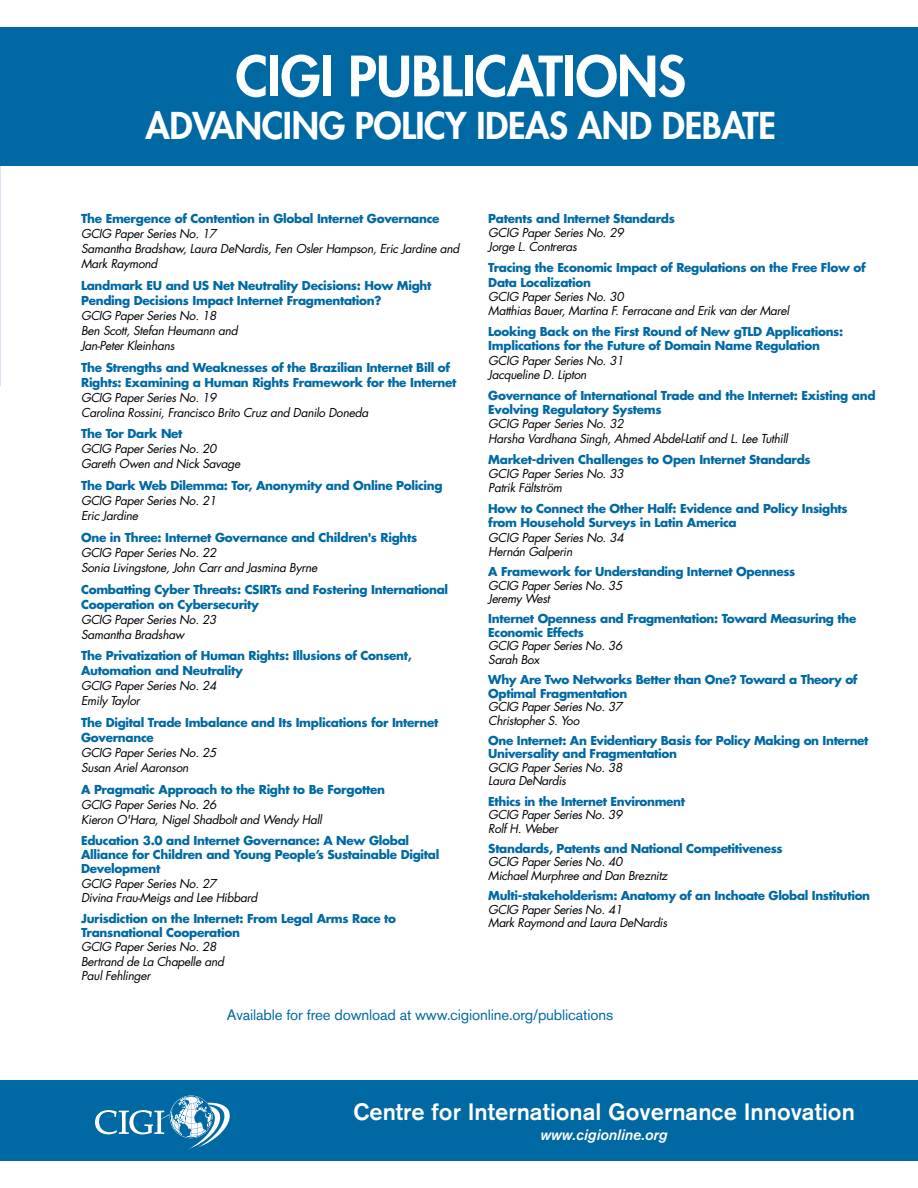
<style>
.page{position:relative;width:918px;height:1188px;background:#fff}
.page>*{position:absolute;margin:0;border:0;box-sizing:border-box;transform-origin:0 0}
.t1{font:800 54px "Futura Std";letter-spacing:-.01em;color:#fff}
.t2{font:800 36px "Futura Std";letter-spacing:-.01em;color:#fff}
.t3{font:500 23.55px "Akzidenz Grotesk BQ";color:#fff}
.t4{font:15px "Akzidenz Grotesk BQ";letter-spacing:-.01em;color:#0069a3}
.t5{font:italic 15px "Akzidenz Grotesk BQ Med";color:#fff}
.t6{font:700 12px/14.2px "Futura Std";letter-spacing:-.025em;color:#0069a3}
.t7{font:italic 12px/15px "Futura Std";letter-spacing:-.025em;color:#000}
</style>
<div class="page">
<div style="left:0;top:1080px;width:918px;height:81px;background:#0069a3"></div>
<div style="left:0;top:28px;width:918px;height:138px;background:#0069a3"></div>
<hr style="left:0;top:166px;width:1px;height:220px;background:#dae4f0">
<svg style="left:95px;top:1096px;width:135px;height:54px"></svg>
<h1 class="t1" style="left:236px;top:42px;width:452px">CIGI PUBLICATIONS</h1>
<h2 class="t2" style="left:146px;top:103px;width:632px">ADVANCING POLICY IDEAS AND DEBATE</h2>
<p class="t6" style="left:81px;top:211px;width:360px">The Emergence of Contention in Global Internet Governance</p>
<p class="t7" style="left:81px;top:226px;width:380px">GCIG Paper Series No. 17<br>Samantha Bradshaw, Laura DeNardis, Fen Osler Hampson, Eric Jardine and<br>Mark Raymond</p>
<p class="t6" style="left:81px;top:278px;width:352px;line-height:15px">Landmark EU and US Net Neutrality Decisions: How Might<br>Pending Decisions Impact Internet Fragmentation?</p>
<p class="t7" style="left:81px;top:308px;width:158px">GCIG Paper Series No. 18<br>Ben Scott, Stefan Heumann and<br>Jan-Peter Kleinhans</p>
<p class="t6" style="left:81px;top:359px;width:377px;line-height:15px">The Strengths and Weaknesses of the Brazilian Internet Bill of<br>Rights: Examining a Human Rights Framework for the Internet</p>
<p class="t7" style="left:81px;top:390px;width:289px">GCIG Paper Series No. 19<br>Carolina Rossini, Francisco Brito Cruz and Danilo Doneda</p>
<p class="t6" style="left:81px;top:427px;width:103px">The Tor Dark Net</p>
<p class="t7" style="left:81px;top:442px;width:161px">GCIG Paper Series No. 20<br>Gareth Owen and Nick Savage</p>
<p class="t6" style="left:81px;top:478px;width:363px">The Dark Web Dilemma: Tor, Anonymity and Online Policing</p>
<p class="t7" style="left:81px;top:493px;width:137px">GCIG Paper Series No. 21<br>Eric Jardine</p>
<p class="t6" style="left:81px;top:530px;width:338px">One in Three: Internet Governance and Children's Rights</p>
<p class="t7" style="left:81px;top:545px;width:238px">GCIG Paper Series No. 22<br>Sonia Livingstone, John Carr and Jasmina Byrne</p>
<p class="t6" style="left:81px;top:581px;width:369px;line-height:15px">Combatting Cyber Threats: CSIRTs and Fostering International<br>Cooperation on Cybersecurity</p>
<p class="t7" style="left:81px;top:612px;width:137px">GCIG Paper Series No. 23<br>Samantha Bradshaw</p>
<p class="t6" style="left:81px;top:648px;width:332px;line-height:15px">The Privatization of Human Rights: Illusions of Consent,<br>Automation and Neutrality</p>
<p class="t7" style="left:81px;top:679px;width:137px">GCIG Paper Series No. 24<br>Emily Taylor</p>
<p class="t6" style="left:81px;top:715px;width:359px;line-height:15px">The Digital Trade Imbalance and Its Implications for Internet<br>Governance</p>
<p class="t7" style="left:81px;top:745px;width:137px">GCIG Paper Series No. 25<br>Susan Ariel Aaronson</p>
<p class="t6" style="left:81px;top:782px;width:305px">A Pragmatic Approach to the Right to Be Forgotten</p>
<p class="t7" style="left:81px;top:797px;width:242px">GCIG Paper Series No. 26<br>Kieron O'Hara, Nigel Shadbolt and Wendy Hall</p>
<p class="t6" style="left:81px;top:833px;width:360px">Education 3.0 and Internet Governance: A New Global<br>Alliance for Children and Young People’s Sustainable Digital<br>Development</p>
<p class="t7" style="left:81px;top:876px;width:178px;line-height:14.2px">GCIG Paper Series No. 27<br>Divina Frau-Meigs and Lee Hibbard</p>
<p class="t6" style="left:81px;top:911px;width:317px">Jurisdiction on the Internet: From Legal Arms Race to<br>Transnational Cooperation</p>
<p class="t7" style="left:81px;top:940px;width:144px;line-height:14.2px">GCIG Paper Series No. 28<br>Bertrand de La Chapelle and<br>Paul Fehlinger</p>
<p class="t6" style="left:488px;top:211px;width:188px">Patents and Internet Standards</p>
<p class="t7" style="left:488px;top:226px;width:137px;line-height:14.2px">GCIG Paper Series No. 29<br>Jorge L. Contreras</p>
<p class="t6" style="left:488px;top:261px;width:379px">Tracing the Economic Impact of Regulations on the Free Flow of<br>Data Localization</p>
<p class="t7" style="left:488px;top:290px;width:302px;line-height:14.2px">GCIG Paper Series No. 30<br>Matthias Bauer, Martina F. Ferracane and Erik van der Marel</p>
<p class="t6" style="left:488px;top:324px;width:356px">Looking Back on the First Round of New gTLD Applications:<br>Implications for the Future of Domain Name Regulation</p>
<p class="t7" style="left:488px;top:353px;width:137px;line-height:14.2px">GCIG Paper Series No. 31<br>Jacqueline D. Lipton</p>
<p class="t6" style="left:488px;top:388px;width:389px">Governance of International Trade and the Internet: Existing and<br>Evolving Regulatory Systems</p>
<p class="t7" style="left:488px;top:417px;width:301px;line-height:14.2px">GCIG Paper Series No. 32<br>Harsha Vardhana Singh, Ahmed Abdel-Latif and L. Lee Tuthill</p>
<p class="t6" style="left:488px;top:452px;width:324px">Market-driven Challenges to Open Internet Standards</p>
<p class="t7" style="left:488px;top:467px;width:137px;line-height:14.2px">GCIG Paper Series No. 33<br>Patrik Fältström</p>
<p class="t6" style="left:488px;top:501px;width:361px">How to Connect the Other Half: Evidence and Policy Insights from Household Surveys in Latin America</p>
<p class="t7" style="left:488px;top:530px;width:137px;line-height:14.2px">GCIG Paper Series No. 34<br>Hernán Galperin</p>
<p class="t6" style="left:488px;top:564px;width:309px">A Framework for Understanding Internet Openness</p>
<p class="t7" style="left:488px;top:579px;width:136px;line-height:13.5px">GCIG Paper Series No. 35<br>Jeremy West</p>
<p class="t6" style="left:488px;top:612px;width:370px;line-height:13.5px">Internet Openness and Fragmentation: Toward Measuring the<br>Economic Effects</p>
<p class="t7" style="left:488px;top:639px;width:136px;line-height:13.5px">GCIG Paper Series No. 36<br>Sarah Box</p>
<p class="t6" style="left:488px;top:673px;width:371px;line-height:13.5px">Why Are Two Networks Better than One? Toward a Theory of<br>Optimal Fragmentation</p>
<p class="t7" style="left:488px;top:700px;width:136px;line-height:13.5px">GCIG Paper Series No. 37<br>Christopher S. Yoo</p>
<p class="t6" style="left:488px;top:733px;width:382px;line-height:13.5px">One Internet: An Evidentiary Basis for Policy Making on Internet<br>Universality and Fragmentation</p>
<p class="t7" style="left:488px;top:761px;width:136px;line-height:13.5px">GCIG Paper Series No. 38<br>Laura DeNardis</p>
<p class="t6" style="left:488px;top:794px;width:198px">Ethics in the Internet Environment</p>
<p class="t7" style="left:488px;top:808px;width:136px;line-height:13.5px">GCIG Paper Series No. 39<br>Rolf H. Weber</p>
<p class="t6" style="left:488px;top:841px;width:296px">Standards, Patents and National Competitiveness</p>
<p class="t7" style="left:488px;top:855px;width:181px;line-height:13.5px">GCIG Paper Series No. 40<br>Michael Murphree and Dan Breznitz</p>
<p class="t6" style="left:488px;top:888px;width:383px">Multi-stakeholderism: Anatomy of an Inchoate Global Institution</p>
<p class="t7" style="left:488px;top:903px;width:180px;line-height:13.5px">GCIG Paper Series No. 41<br>Mark Raymond and Laura DeNardis</p>
<p class="t4" style="left:227px;top:1006px;width:388px">Available for free download at www.cigionline.org/publications</p>
<h3 class="t3" style="left:353px;top:1097px;width:503px">Centre for International Governance Innovation</h3>
<p class="t5" style="left:541px;top:1126px;width:129px">www.cigionline.org</p>
</div>
